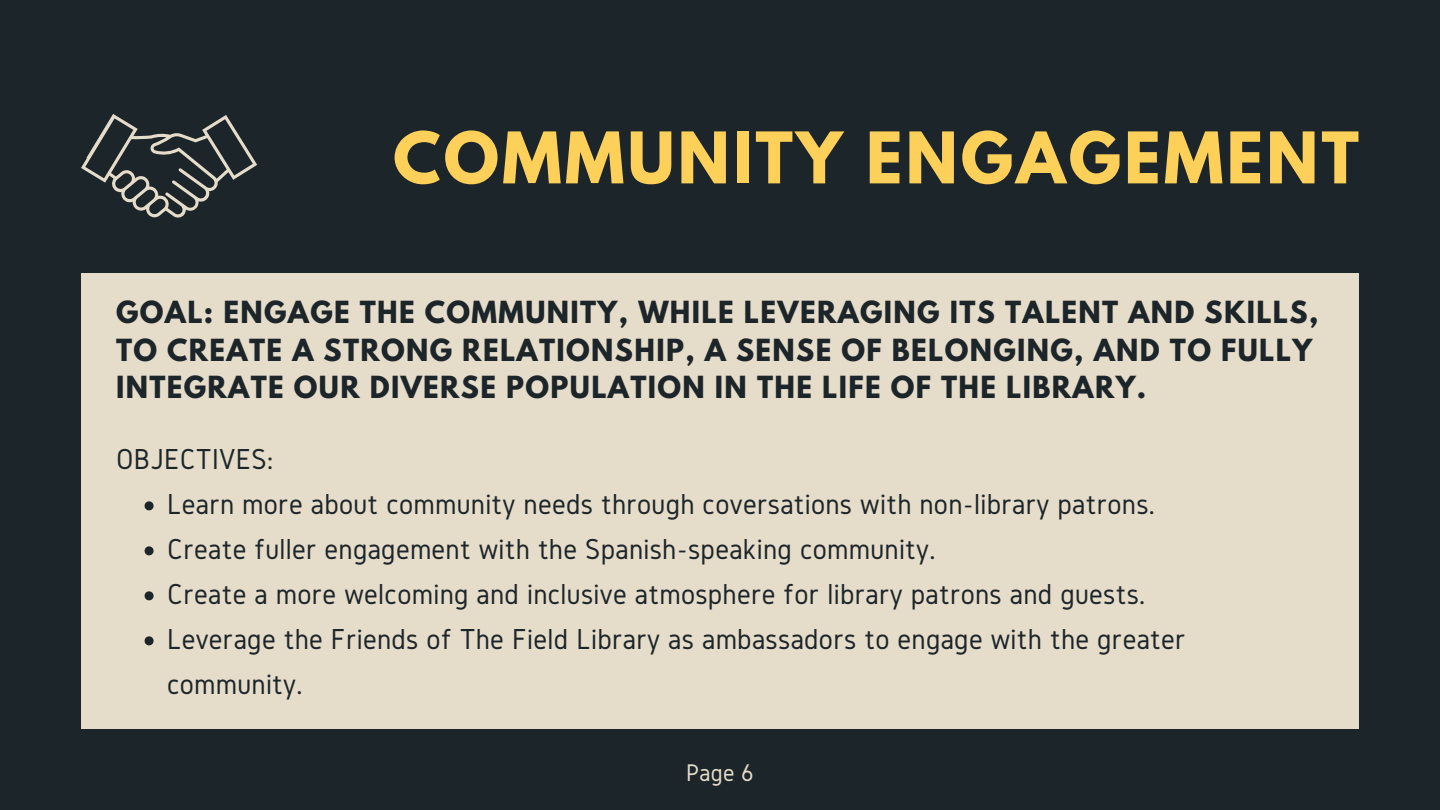
<style>
.page{position:relative;width:1440px;height:810px;background:#1c2529}
.page>*{position:absolute;margin:0;border:0;box-sizing:border-box;transform-origin:0 0}
.t1{font:700 63px "League Spartan";letter-spacing:.05em;color:#fdd05a}
.t2{font:30px/45px "Gidole";letter-spacing:.01em;color:#1c2529}
.t3{font:700 27px/37.5px "League Spartan";letter-spacing:.05em;color:#1c2529}
.t4{font:25px "Gidole";color:#e6dcca}
</style>
<div class="page">
<div style="left:81px;top:274px;width:1278px;height:455px;background:#e6dcca"></div>
<svg style="left:145px;top:501px;width:9px;height:9px"></svg>
<svg style="left:145px;top:546px;width:9px;height:9px"></svg>
<svg style="left:145px;top:591px;width:9px;height:9px"></svg>
<svg style="left:145px;top:636px;width:9px;height:9px"></svg>
<svg style="left:81px;top:114px;width:176px;height:104px"></svg>
<p class="t1" style="left:393px;top:127px;width:967px">COMMUNITY ENGAGEMENT</p>
<p class="t3" style="left:116px;top:297px;width:1204px">GOAL: ENGAGE THE COMMUNITY, WHILE LEVERAGING ITS TALENT AND SKILLS,<br>TO CREATE A STRONG RELATIONSHIP, A SENSE OF BELONGING, AND TO FULLY<br>INTEGRATE OUR DIVERSE POPULATION IN THE LIFE OF THE LIBRARY.</p>
<p class="t2" style="left:116px;top:436px;width:159px">OBJECTIVES:</p>
<p class="t2" style="left:167px;top:481px;width:989px">Learn more about community needs through coversations with non-library patrons.</p>
<p class="t2" style="left:167px;top:526px;width:770px">Create fuller engagement with the Spanish-speaking community.</p>
<p class="t2" style="left:167px;top:571px;width:980px">Create a more welcoming and inclusive atmosphere for library patrons and guests.</p>
<p class="t2" style="left:167px;top:616px;width:1020px">Leverage the Friends of The Field Library as ambassadors to engage with the greater community.</p>
<p class="t4" style="left:686px;top:759px;width:69px">Page 6</p>
</div>
